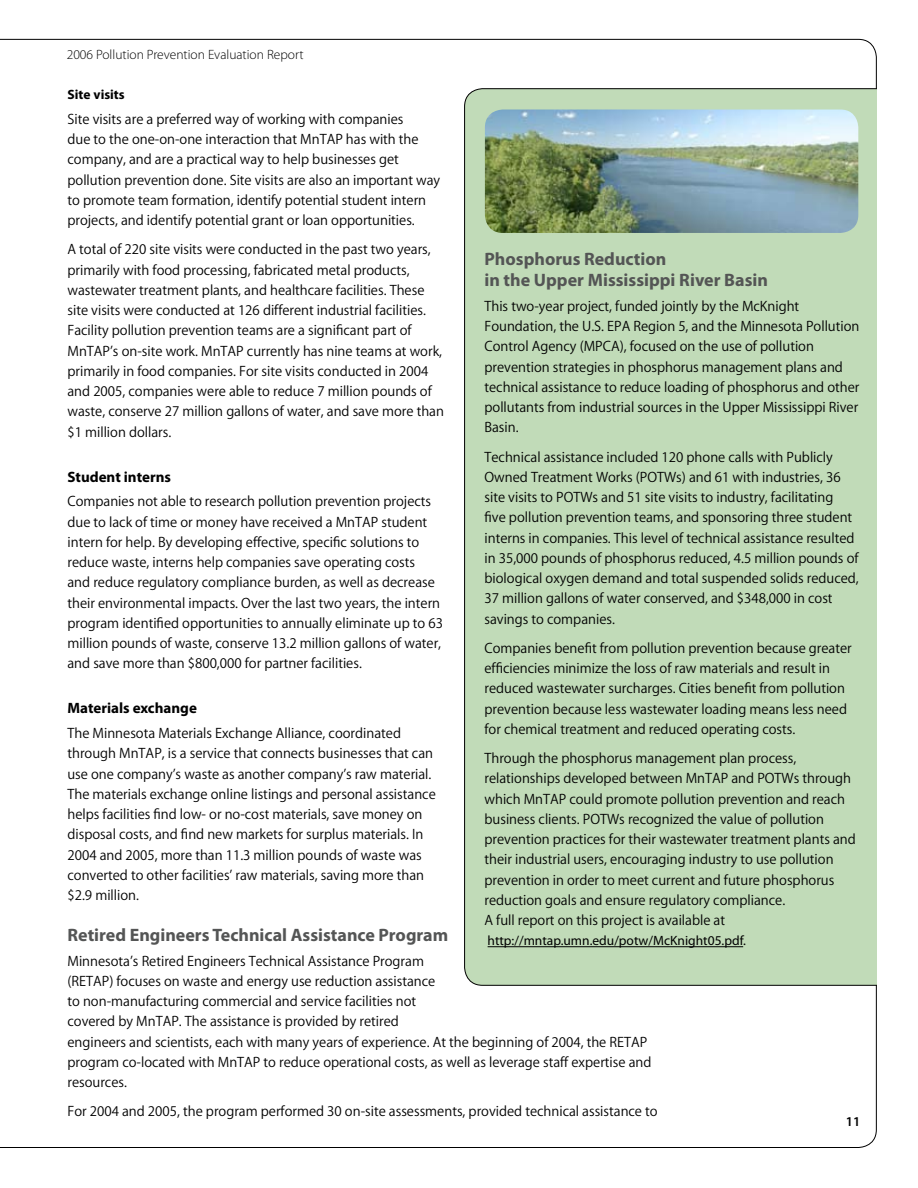
<style>
.page{position:relative;width:918px;height:1188px;background:#fff}
.page>*{position:absolute;margin:0;border:0;box-sizing:border-box;transform-origin:0 0}
.t1{font:700 18px/21px "Myriad Pro";color:#545555}
.t2{font:15px/20.2px "Myriad MM";color:#000}
.t3{font:700 15px "Myriad Pro";color:#000}
.t4{font:13.5px "Myriad Pro";color:#000}
.t5{font:300 13.5px "Myriad Pro";color:#000}
.t6{font:700 13.5px "Myriad Pro";color:#000}
.t7{font:600 13.5px "Myriad Pro";color:#000}
</style>
<div class="page">
<div style="left:464px;top:88px;width:412px;height:898px;background:#c1dbb8"></div>
<hr style="left:488px;top:946px;width:255px;height:1px;background:#000">
<img style="left:485px;top:110px;width:373px;height:123px;border-radius:18px">
<p class="t5" style="left:67px;top:47px;width:238px">2006 Pollution Prevention Evaluation Report</p>
<p class="t6" style="left:68px;top:86px;width:59px">Site visits</p>
<p class="t2" style="left:68px;top:109px;width:374px">Site visits are a preferred way of working with companies<br>due to the one-on-one interaction that MnTAP has with the company, and are a practical way to help businesses get pollution prevention done. Site visits are also an important way to promote team formation, identify potential student intern projects, and identify potential grant or loan opportunities.</p>
<p class="t2" style="left:68px;top:240px;width:378px">A total of 220 site visits were conducted in the past two years, primarily with food processing, fabricated metal products, wastewater treatment plants, and healthcare facilities. These site visits were conducted at 126 different industrial facilities.<br>Facility pollution prevention teams are a significant part of MnTAP’s on-site work. MnTAP currently has nine teams at work, primarily in food companies. For site visits conducted in 2004 and 2005, companies were able to reduce 7 million pounds of waste, conserve 27 million gallons of water, and save more than $1 million dollars.</p>
<p class="t3" style="left:68px;top:467px;width:105px">Student interns</p>
<p class="t2" style="left:68px;top:492px;width:377px">Companies not able to research pollution prevention projects due to lack of time or money have received a MnTAP student intern for help. By developing effective, specific solutions to reduce waste, interns help companies save operating costs<br>and reduce regulatory compliance burden, as well as decrease their environmental impacts. Over the last two years, the intern program identified opportunities to annually eliminate up to 63 million pounds of waste, conserve 13.2 million gallons of water, and save more than $800,000 for partner facilities.</p>
<p class="t3" style="left:68px;top:698px;width:131px">Materials exchange</p>
<p class="t2" style="left:68px;top:724px;width:370px">The Minnesota Materials Exchange Alliance, coordinated through MnTAP, is a service that connects businesses that can use one company’s waste as another company’s raw material.<br>The materials exchange online listings and personal assistance helps facilities find low- or no-cost materials, save money on disposal costs, and find new markets for surplus materials. In 2004 and 2005, more than 11.3 million pounds of waste was converted to other facilities’ raw materials, saving more than $2.9 million.</p>
<p class="t1" style="left:68px;top:924px;width:382px">Retired Engineers Technical Assistance Program</p>
<p class="t2" style="left:68px;top:951px;width:585px">Minnesota’s Retired Engineers Technical Assistance Program<br>(RETAP) focuses on waste and energy use reduction assistance<br>to non-manufacturing commercial and service facilities not<br>covered by MnTAP. The assistance is provided by retired<br>engineers and scientists, each with many years of experience. At the beginning of 2004, the RETAP program co-located with MnTAP to reduce operational costs, as well as leverage staff expertise and resources.</p>
<p class="t2" style="left:68px;top:1102px;width:592px">For 2004 and 2005, the program performed 30 on-site assessments, provided technical assistance to</p>
<p class="t1" style="left:484px;top:248px;width:285px">Phosphorus Reduction<br>in the Upper Mississippi River Basin</p>
<p class="t2" style="left:484px;top:296px;width:376px">This two-year project, funded jointly by the McKnight Foundation, the U.S. EPA Region 5, and the Minnesota Pollution Control Agency (MPCA), focused on the use of pollution prevention strategies in phosphorus management plans and technical assistance to reduce loading of phosphorus and other pollutants from industrial sources in the Upper Mississippi River Basin.</p>
<p class="t2" style="left:484px;top:447px;width:376px">Technical assistance included 120 phone calls with Publicly Owned Treatment Works (POTWs) and 61 with industries, 36 site visits to POTWs and 51 site visits to industry, facilitating<br>five pollution prevention teams, and sponsoring three student interns in companies. This level of technical assistance resulted in 35,000 pounds of phosphorus reduced, 4.5 million pounds of biological oxygen demand and total suspended solids reduced, 37 million gallons of water conserved, and $348,000 in cost savings to companies.</p>
<p class="t2" style="left:484px;top:638px;width:369px">Companies benefit from pollution prevention because greater efficiencies minimize the loss of raw materials and result in reduced wastewater surcharges. Cities benefit from pollution prevention because less wastewater loading means less need for chemical treatment and reduced operating costs.</p>
<p class="t2" style="left:484px;top:749px;width:373px">Through the phosphorus management plan process, relationships developed between MnTAP and POTWs through which MnTAP could promote pollution prevention and reach business clients. POTWs recognized the value of pollution prevention practices for their wastewater treatment plants and their industrial users, encouraging industry to use pollution prevention in order to meet current and future phosphorus reduction goals and ensure regulatory compliance.<br>A full report on this project is available at</p>
<p class="t4" style="left:488px;top:933px;width:260px">http://mntap.umn.edu/potw/McKnight05.pdf.</p>
<p class="t7" style="left:846px;top:1113px;width:7px">11</p>
</div>
